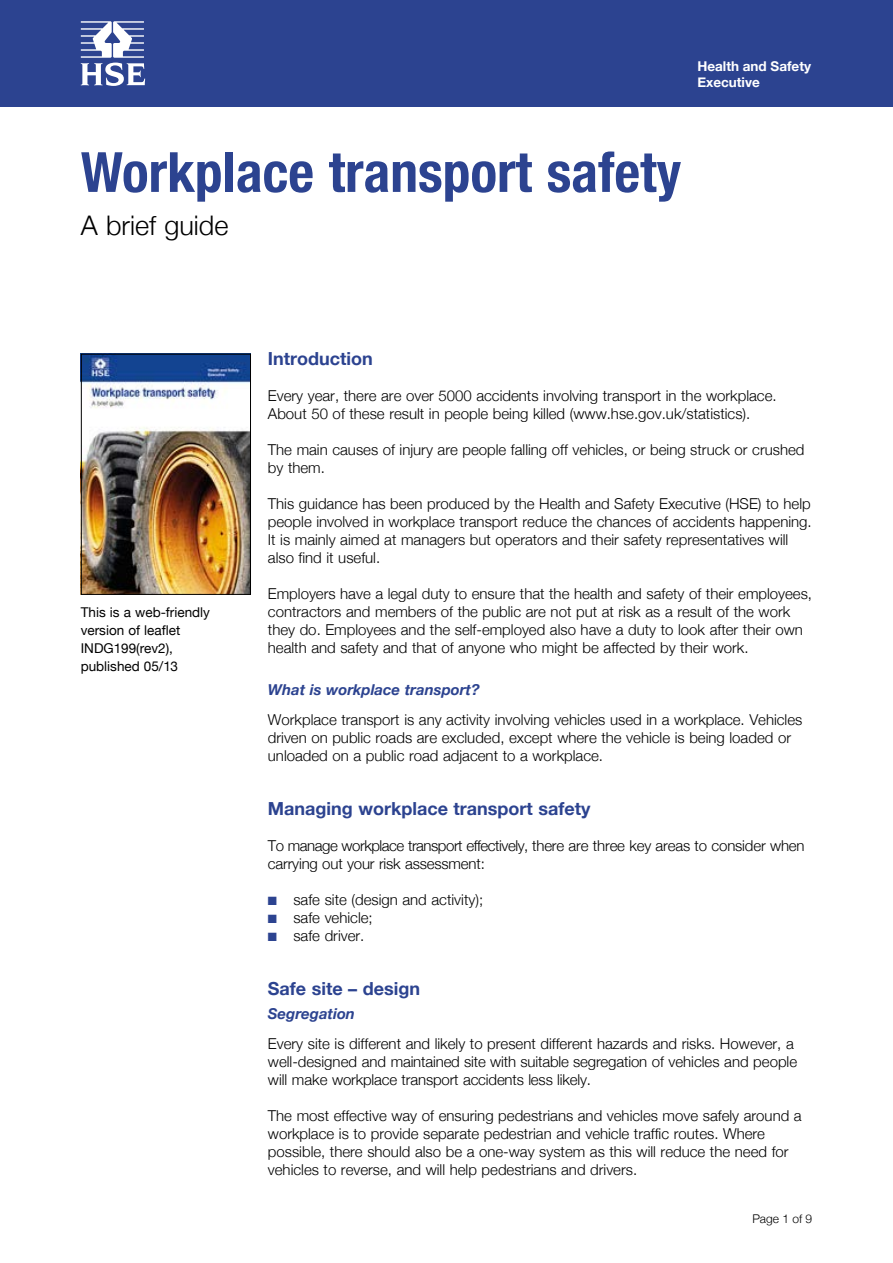
<style>
.page{position:relative;width:893px;height:1263px;background:#fff}
.page>*{position:absolute;margin:0;border:0;box-sizing:border-box;transform-origin:0 0}
.H__title_A4{font:700 condensed 55.5px "Helvetica Neue";color:#2c4390}
.H6__subtitle_A4{font:300 27px "Helvetica Neue";color:#000}
.H2__A_head{font:700 18px "Helvetica Neue";color:#2c4390}
.P__bodytext{font:300 15px/18px "Helvetica Neue";color:#000}
.H3__B_head{font:italic 700 15px "Helvetica Neue";color:#2c4390}
.H6__figure_text{font:13.5px/18px "Helvetica Neue";color:#000}
.t1{font:700 13.5px/15.8px "Helvetica Neue";color:#fff}
.t2{font:300 12px "Helvetica Neue";color:#000}
.s1{color:#2c4390}
</style>
<div class="page">
<div style="left:0;top:0;width:893px;height:106px;background:#2c4390"></div>
<svg style="left:81px;top:21px;width:64px;height:65px"></svg>
<img style="left:83px;top:356px;width:166px;height:237px">
<div style="left:81px;top:354px;width:170px;height:241px;border:1px solid #000"></div>
<p class="t1" style="left:697px;top:59px;width:115px">Health and Safety<br>Executive</p>
<p class="H__title_A4" style="left:81px;top:139px;width:602px">Workplace transport safety</p>
<h6 class="H6__subtitle_A4" style="left:81px;top:203px;width:149px">A brief guide</h6>
<h6 class="H6__figure_text" style="left:81px;top:604px;width:131px">This is a web-friendly version of leaflet<br>INDG199(rev2), published 05/13</h6>
<h2 class="H2__A_head" style="left:268px;top:344px;width:106px">Introduction</h2>
<p class="P__bodytext" style="left:268px;top:386px;width:510px">Every year, there are over 5000 accidents involving transport in the workplace.<br>About 50 of these result in people being killed (www.hse.gov.uk/statistics).</p>
<p class="P__bodytext" style="left:268px;top:440px;width:538px">The main causes of injury are people falling off vehicles, or being struck or crushed by them.</p>
<p class="P__bodytext" style="left:268px;top:494px;width:545px">This guidance has been produced by the Health and Safety Executive (HSE) to help people involved in workplace transport reduce the chances of accidents happening.<br>It is mainly aimed at managers but operators and their safety representatives will also find it useful.</p>
<p class="P__bodytext" style="left:268px;top:584px;width:546px">Employers have a legal duty to ensure that the health and safety of their employees, contractors and members of the public are not put at risk as a result of the work they do. Employees and the self-employed also have a duty to look after their own health and safety and that of anyone who might be affected by their work.</p>
<h3 class="H3__B_head" style="left:268px;top:678px;width:213px">What is workplace transport?</h3>
<p class="P__bodytext" style="left:268px;top:710px;width:536px">Workplace transport is any activity involving vehicles used in a workplace. Vehicles driven on public roads are excluded, except where the vehicle is being loaded or unloaded on a public road adjacent to a workplace.</p>
<h2 class="H2__A_head" style="left:268px;top:794px;width:324px">Managing workplace transport safety</h2>
<p class="P__bodytext" style="left:268px;top:836px;width:538px">To manage workplace transport effectively, there are three key areas to consider when carrying out your risk assessment:</p>
<p class="P__bodytext" style="left:268px;top:890px;width:217px"><span class="s1">■</span> safe site (design and activity);</p>
<p class="P__bodytext" style="left:268px;top:908px;width:106px"><span class="s1">■</span> safe vehicle;</p>
<p class="P__bodytext" style="left:268px;top:926px;width:98px"><span class="s1">■</span> safe driver.</p>
<h2 class="H2__A_head" style="left:268px;top:974px;width:154px">Safe site – design</h2>
<h3 class="H3__B_head" style="left:268px;top:1002px;width:89px">Segregation</h3>
<p class="P__bodytext" style="left:268px;top:1034px;width:531px">Every site is different and likely to present different hazards and risks. However, a well-designed and maintained site with suitable segregation of vehicles and people will make workplace transport accidents less likely.</p>
<p class="P__bodytext" style="left:268px;top:1106px;width:535px">The most effective way of ensuring pedestrians and vehicles move safely around a workplace is to provide separate pedestrian and vehicle traffic routes. Where possible, there should also be a one-way system as this will reduce the need for vehicles to reverse, and will help pedestrians and drivers.</p>
<p class="t2" style="left:752px;top:1208px;width:61px">Page 1 of 9</p>
</div>
